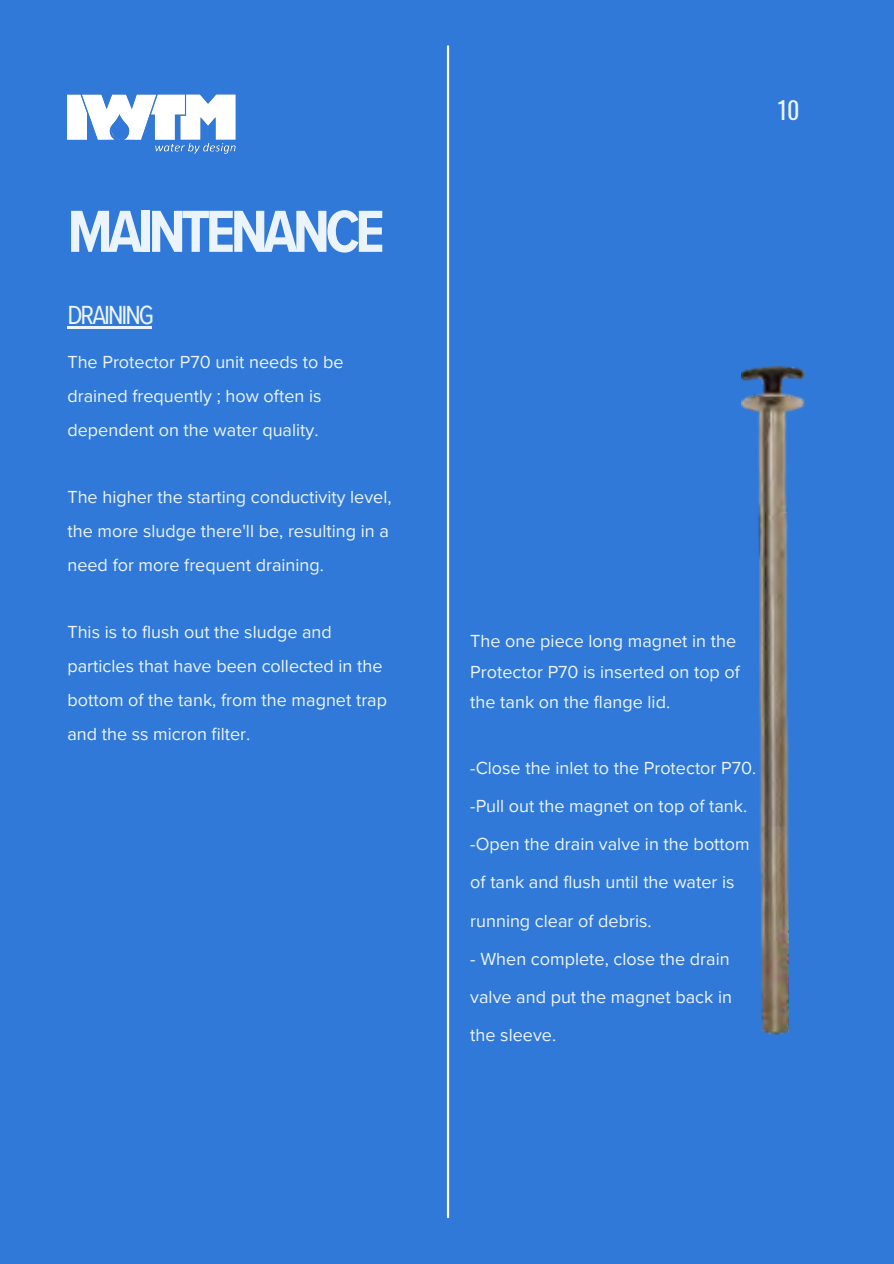
<style>
.page{position:relative;width:894px;height:1264px;background:#fff}
.page>*{position:absolute;margin:0;border:0;box-sizing:border-box;transform-origin:0 0}
.t1{font:700 61.5px "Proxima Nova Cond";letter-spacing:-.075em;color:#ebf4fa}
.t2{font:27px "Proxima Nova Cond";letter-spacing:-.075em;color:#ebf4fa}
.t3{font:24px "Oswald";color:#ebf4fa}
.t4{font:18px/33.8px "Proxima Nova";color:#ebf4fa}
</style>
<div class="page">
<div style="left:0;top:0;width:893px;height:1263px;background:#3179d8"></div>
<hr style="left:447px;top:46px;width:2px;height:1171px;background:#fff">
<img style="left:741px;top:367px;width:63px;height:667px">
<hr style="left:67px;top:326px;width:85px;height:2px;background:#ebf4fa">
<img style="left:67px;top:94px;width:169px;height:60px">
<h2 class="t3" style="left:777px;top:91px;width:23px">10</h2>
<h1 class="t1" style="left:67px;top:195px;width:319px">MAINTENANCE</h1>
<p class="t2" style="left:67px;top:299px;width:88px">DRAINING</p>
<p class="t4" style="left:67px;top:346px;width:277px">The Protector P70 unit needs to be drained frequently ; how often is dependent on the water quality.</p>
<p class="t4" style="left:67px;top:481px;width:325px">The higher the starting conductivity level, the more sludge there'll be, resulting in a need for more frequent draining.</p>
<p class="t4" style="left:67px;top:616px;width:321px">This is to flush out the sludge and particles that have been collected in the bottom of the tank, from the magnet trap and the ss micron filter.</p>
<p class="t4" style="left:470px;top:626px;width:271px;line-height:30.3px">The one piece long magnet in the<br>Protector P70 is inserted on top of the tank on the flange lid.</p>
<p class="t4" style="left:470px;top:751px;width:287px">-Close the inlet to the Protector P70.</p>
<p class="t4" style="left:470px;top:789px;width:278px">-Pull out the magnet on top of tank.</p>
<p class="t4" style="left:470px;top:825px;width:281px;line-height:38.2px">-Open the drain valve in the bottom of tank and flush until the water is running clear of debris.</p>
<p class="t4" style="left:470px;top:940px;width:263px;line-height:38.2px">- When complete, close the drain valve and put the magnet back in the sleeve.</p>
</div>
